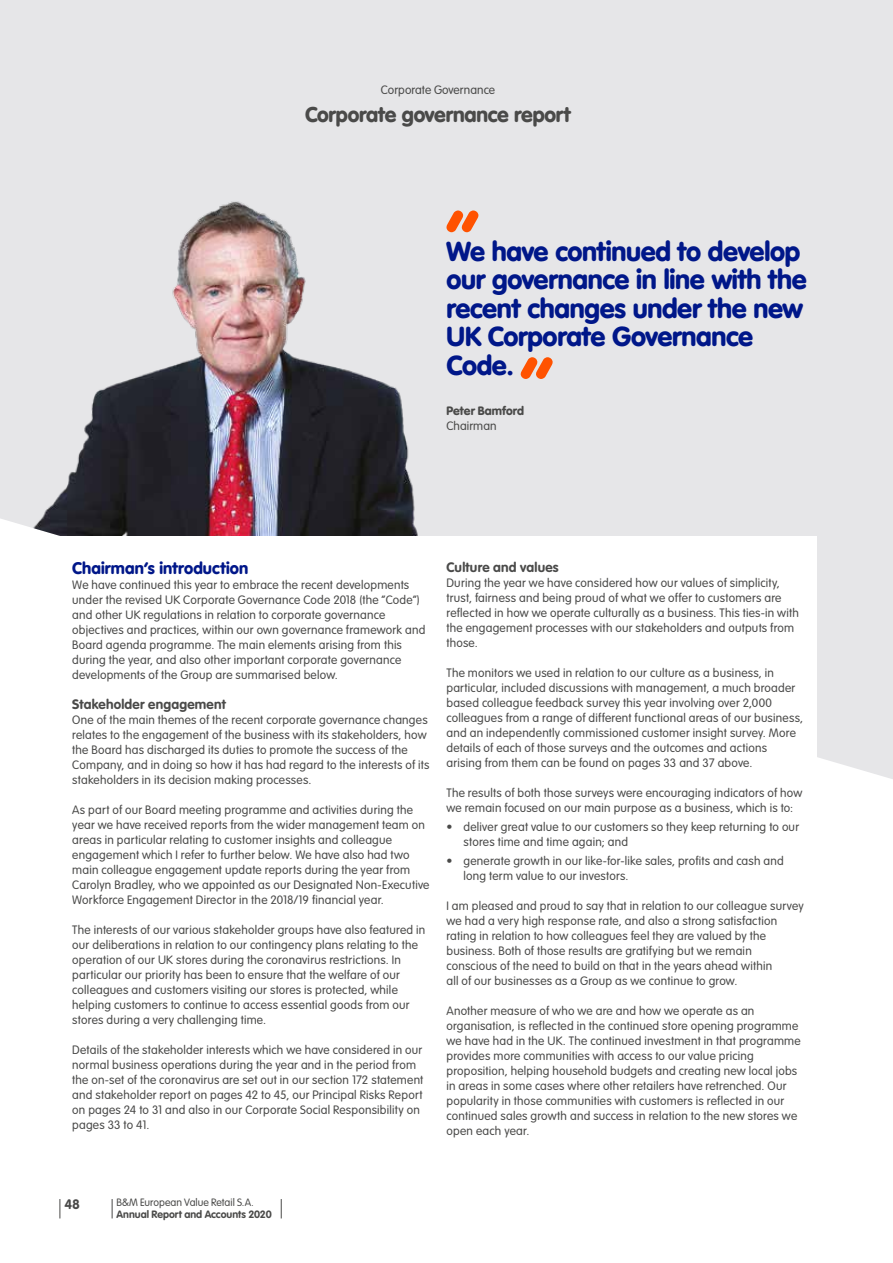
<style>
.page{position:relative;width:893px;height:1263px;background:#fff}
.page>*{position:absolute;margin:0;border:0;box-sizing:border-box;transform-origin:0 0}
.t1{font:900 27px/28.5px "VAG Rounded Std";letter-spacing:-.01em;color:#001789}
.t2{font:900 21px "VAG Rounded Std";letter-spacing:-.01em;color:#4a4a49}
.t3{font:900 16.5px "VAG Rounded Std";letter-spacing:.01em;color:#001789}
.t4{font:700 13.5px "VAG Rounded Std";letter-spacing:.015em;color:#4a4a49}
.t5{font:300 12px/15px "VAG Rounded Std";letter-spacing:.02em;color:#4a4a49}
.t6{font:900 12px "VAG Rounded Std";color:#4a4a49}
.t7{font:700 10.5px "VAG Rounded Std";color:#4a4a49}
.t8{font:300 10.5px "VAG Rounded Std";letter-spacing:.005em;color:#4a4a49}
</style>
<div class="page">
<div style="left:0;top:0;width:893px;height:779px;background:#e6e6e8"></div>
<img style="left:0;top:183px;width:529px;height:378px">
<div style="left:60px;top:536px;width:756px;height:565px;background:#fff"></div>
<svg style="left:446px;top:210px;width:32px;height:22px"></svg>
<svg style="left:521px;top:357px;width:32px;height:22px"></svg>
<svg style="left:112px;top:1199px;width:1px;height:19px"></svg>
<svg style="left:281px;top:1199px;width:1px;height:19px"></svg>
<svg style="left:60px;top:1199px;width:1px;height:19px"></svg>
<p class="t5" style="left:381px;top:83px;width:116px">Corporate Governance</p>
<h2 class="t2" style="left:305px;top:102px;width:267px">Corporate governance report</h2>
<h1 class="t1" style="left:446px;top:238px;width:362px">We have continued to develop our governance in line with the recent changes under the new<br>UK Corporate Governance<br>Code.</h1>
<p class="t6" style="left:446px;top:404px;width:79px">Peter Bamford</p>
<p class="t5" style="left:446px;top:419px;width:52px">Chairman</p>
<h3 class="t3" style="left:72px;top:558px;width:177px">Chairman’s introduction</h3>
<p class="t5" style="left:72px;top:578px;width:355px">We have continued this year to embrace the recent developments under the revised UK Corporate Governance Code 2018 (the “Code”) and other UK regulations in relation to corporate governance objectives and practices, within our own governance framework and Board agenda programme. The main elements arising from this during the year, and also other important corporate governance developments of the Group are summarised below.</p>
<p class="t4" style="left:72px;top:696px;width:155px">Stakeholder engagement</p>
<p class="t5" style="left:72px;top:713px;width:359px">One of the main themes of the recent corporate governance changes relates to the engagement of the business with its stakeholders, how the Board has discharged its duties to promote the success of the Company, and in doing so how it has had regard to the interests of its stakeholders in its decision making processes.</p>
<p class="t5" style="left:72px;top:803px;width:359px">As part of our Board meeting programme and activities during the year we have received reports from the wider management team on areas in particular relating to customer insights and colleague engagement which I refer to further below. We have also had two main colleague engagement update reports during the year from Carolyn Bradley, who we appointed as our Designated Non-Executive Workforce Engagement Director in the 2018/19 financial year.</p>
<p class="t5" style="left:72px;top:923px;width:354px">The interests of our various stakeholder groups have also featured in our deliberations in relation to our contingency plans relating to the operation of our UK stores during the coronavirus restrictions. In particular our priority has been to ensure that the welfare of our colleagues and customers visiting our stores is protected, while helping customers to continue to access essential goods from our stores during a very challenging time.</p>
<p class="t5" style="left:72px;top:1043px;width:353px">Details of the stakeholder interests which we have considered in our normal business operations during the year and in the period from the on-set of the coronavirus are set out in our section 172 statement and stakeholder report on pages 42 to 45, our Principal Risks Report on pages 24 to 31 and also in our Corporate Social Responsibility on pages 33 to 41.</p>
<p class="t4" style="left:446px;top:559px;width:114px">Culture and values</p>
<p class="t5" style="left:446px;top:575px;width:354px">During the year we have considered how our values of simplicity, trust, fairness and being proud of what we offer to customers are reflected in how we operate culturally as a business. This ties-in with the engagement processes with our stakeholders and outputs from those.</p>
<p class="t5" style="left:446px;top:665px;width:358px">The monitors we used in relation to our culture as a business, in particular, included discussions with management, a much broader based colleague feedback survey this year involving over 2,000 colleagues from a range of different functional areas of our business, and an independently commissioned customer insight survey. More details of each of those surveys and the outcomes and actions arising from them can be found on pages 33 and 37 above.</p>
<p class="t5" style="left:446px;top:785px;width:357px">The results of both those surveys were encouraging indicators of how we remain focused on our main purpose as a business, which is to:</p>
<p class="t5" style="left:463px;top:820px;width:337px;text-indent:-17px">• deliver great value to our customers so they keep returning to our stores time and time again; and</p>
<p class="t5" style="left:463px;top:854px;width:322px;text-indent:-17px">• generate growth in our like-for-like sales, profits and cash and long term value to our investors.</p>
<p class="t5" style="left:446px;top:899px;width:359px">I am pleased and proud to say that in relation to our colleague survey we had a very high response rate, and also a strong satisfaction rating in relation to how colleagues feel they are valued by the business. Both of those results are gratifying but we remain conscious of the need to build on that in the years ahead within<br>all of our businesses as a Group as we continue to grow.</p>
<p class="t5" style="left:446px;top:1004px;width:356px">Another measure of who we are and how we operate as an organisation, is reflected in the continued store opening programme we have had in the UK. The continued investment in that programme provides more communities with access to our value pricing proposition, helping household budgets and creating new local jobs in areas in some cases where other retailers have retrenched. Our popularity in those communities with customers is reflected in our continued sales growth and success in relation to the new stores we open each year.</p>
<p class="t4" style="left:64px;top:1196px;width:17px">48</p>
<p class="t8" style="left:117px;top:1197px;width:139px">B&amp;M European Value Retail S.A.</p>
<p class="t7" style="left:117px;top:1208px;width:157px">Annual Report and Accounts 2020</p>
</div>
